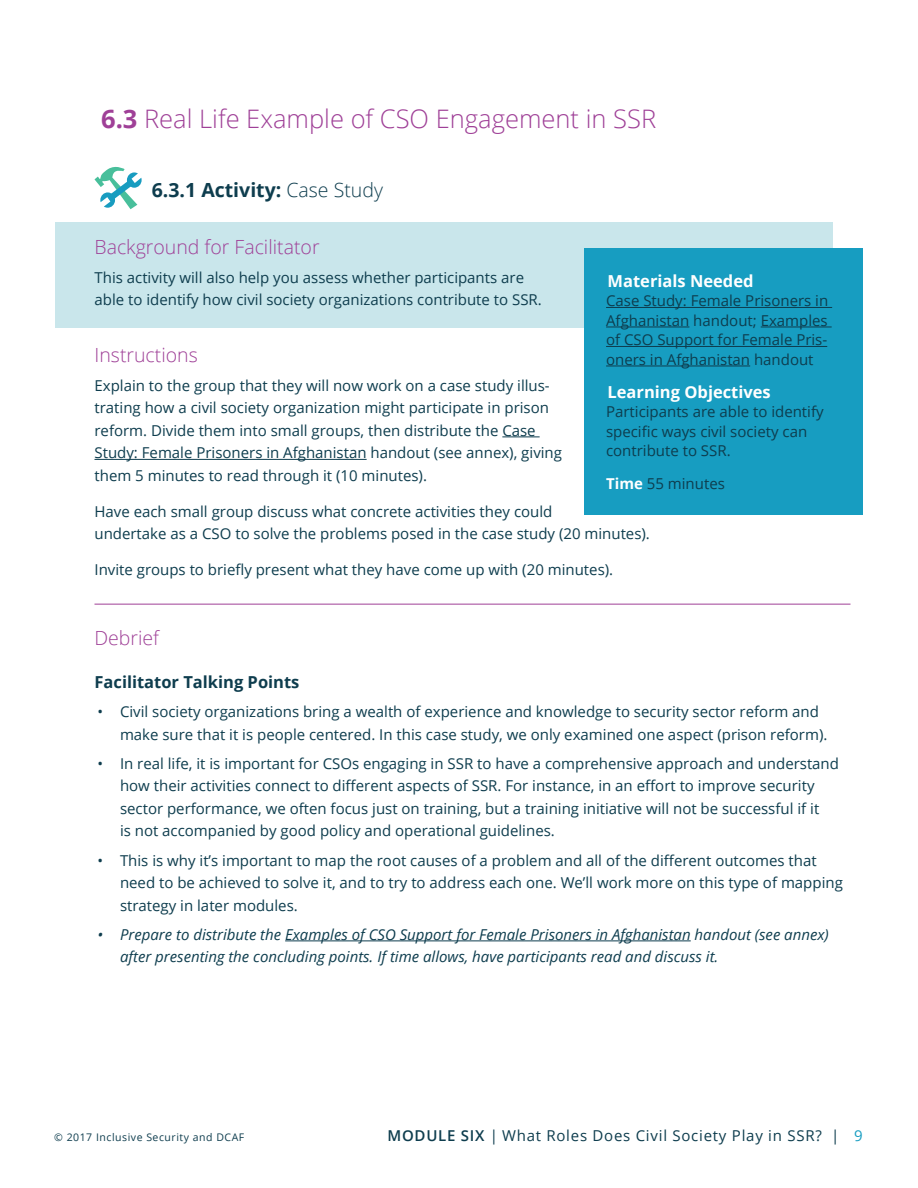
<style>
.page{position:relative;width:918px;height:1188px;background:#fff}
.page>*{position:absolute;margin:0;border:0;box-sizing:border-box;transform-origin:0 0}
.t1{font:300 25.5px "Open Sans";color:#9f4097}
.t2{font:300 19.5px "Open Sans";color:#9f4097}
.t3{font:700 19.5px "Open Sans";color:#0e3d4e}
.t4{font:700 16.5px "Open Sans";color:#fff}
.t5{font:700 16.5px "Open Sans";color:#0e3d4e}
.t6{font:15px/22.5px "Open Sans";color:#0e3d4e}
.t7{font:italic 15px/22.5px "Open Sans";color:#0e3d4e}
.t8{font:15px "Open Sans";letter-spacing:.05em;color:#0e3d4e}
.t9{font:10.5px "Open Sans";letter-spacing:.05em;color:#0e3d4e}
.s1{font-weight:700}
.s2{font-weight:300}
.s3{font-weight:700;color:#fff}
.s4{font-weight:600}
.s5{color:#179dc1}
</style>
<div class="page">
<div style="left:55px;top:222px;width:777px;height:106px;background:#c9e6eb"></div>
<hr style="left:502px;top:437px;width:38px;height:1px;background:#0e3d4e">
<hr style="left:94px;top:459px;width:273px;height:1px;background:#0e3d4e">
<hr style="left:94px;top:604px;width:756px;height:1px;background:#9f4097">
<hr style="left:285px;top:941px;width:406px;height:1px;background:#0e3d4e">
<svg style="left:94px;top:166px;width:48px;height:43px"></svg>
<div style="left:584px;top:248px;width:279px;height:267px;background:#179dc1"></div>
<hr style="left:606px;top:307px;width:226px;height:1px;background:#0e3d4e">
<hr style="left:606px;top:327px;width:83px;height:1px;background:#0e3d4e">
<hr style="left:761px;top:327px;width:71px;height:1px;background:#0e3d4e">
<hr style="left:606px;top:346px;width:221px;height:1px;background:#0e3d4e">
<hr style="left:606px;top:366px;width:144px;height:1px;background:#0e3d4e">
<h1 class="t1" style="left:101px;top:101px;width:557px"><span class="s1">6.3</span> Real Life Example of CSO Engagement in SSR</h1>
<h2 class="t3" style="left:152px;top:176px;width:233px">6.3.1 Activity: <span class="s2">Case Study</span></h2>
<h2 class="t2" style="left:94px;top:233px;width:227px">Background for Facilitator</h2>
<p class="t6" style="left:94px;top:266px;width:449px">This activity will also help you assess whether participants are able to identify how civil society organizations contribute to SSR.</p>
<h2 class="t2" style="left:94px;top:341px;width:105px">Instructions</h2>
<p class="t6" style="left:94px;top:374px;width:469px">Explain to the group that they will now work on a case study illus&shy;trating how a civil society organization might participate in prison reform. Divide them into small groups, then distribute the Case Study: Female Prisoners in Afghanistan handout (see annex), giving them 5 minutes to read through it (10 minutes).</p>
<p class="t6" style="left:94px;top:500px;width:557px">Have each small group discuss what concrete activities they could<br>undertake as a CSO to solve the problems posed in the case study (20 minutes).</p>
<p class="t6" style="left:94px;top:558px;width:520px">Invite groups to briefly present what they have come up with (20 minutes).</p>
<p class="t4" style="left:608px;top:269px;width:148px">Materials Needed</p>
<p class="t6" style="left:606px;top:291px;width:224px;line-height:19.5px;text-align:justify">Case Study: Female Prisoners in Afghanistan handout; Examples of CSO Support for Female Pris&shy;oners in Afghanistan handout</p>
<p class="t4" style="left:608px;top:380px;width:165px">Learning Objectives</p>
<p class="t6" style="left:606px;top:402px;width:219px;line-height:19.5px">Participants are able to identify specific ways civil society can contribute to SSR.</p>
<p class="t6" style="left:606px;top:472px;width:120px"><span class="s3">Time</span> 55 minutes</p>
<h2 class="t2" style="left:94px;top:625px;width:66px">Debrief</h2>
<p class="t5" style="left:94px;top:670px;width:206px">Facilitator Talking Points</p>
<p class="t6" style="left:120px;top:700px;width:709px;text-indent:-22px">• Civil society organizations bring a wealth of experience and knowledge to security sector reform and make sure that it is people centered. In this case study, we only examined one aspect (prison reform).</p>
<p class="t6" style="left:120px;top:752px;width:721px;text-indent:-22px">• In real life, it is important for CSOs engaging in SSR to have a comprehensive approach and understand how their activities connect to different aspects of SSR. For instance, in an effort to improve security sector performance, we often focus just on training, but a training initiative will not be successful if it<br>is not accompanied by good policy and operational guidelines.</p>
<p class="t6" style="left:120px;top:848px;width:724px;text-indent:-22px">• This is why it’s important to map the root causes of a problem and all of the different outcomes that need to be achieved to solve it, and to try to address each one. We’ll work more on this type of mapping strategy in later modules.</p>
<p class="t7" style="left:120px;top:923px;width:710px;text-indent:-23px">• Prepare to distribute the Examples of CSO Support for Female Prisoners in Afghanistan handout (see annex) after presenting the concluding points. If time allows, have participants read and discuss it.</p>
<p class="t9" style="left:54px;top:1130px;width:192px">© 2017 Inclusive Security and DCAF</p>
<p class="t8" style="left:387px;top:1125px;width:477px"><span class="s4">MODULE SIX</span> | What Roles Does Civil Society Play in SSR? | <span class="s5">9</span></p>
</div>
